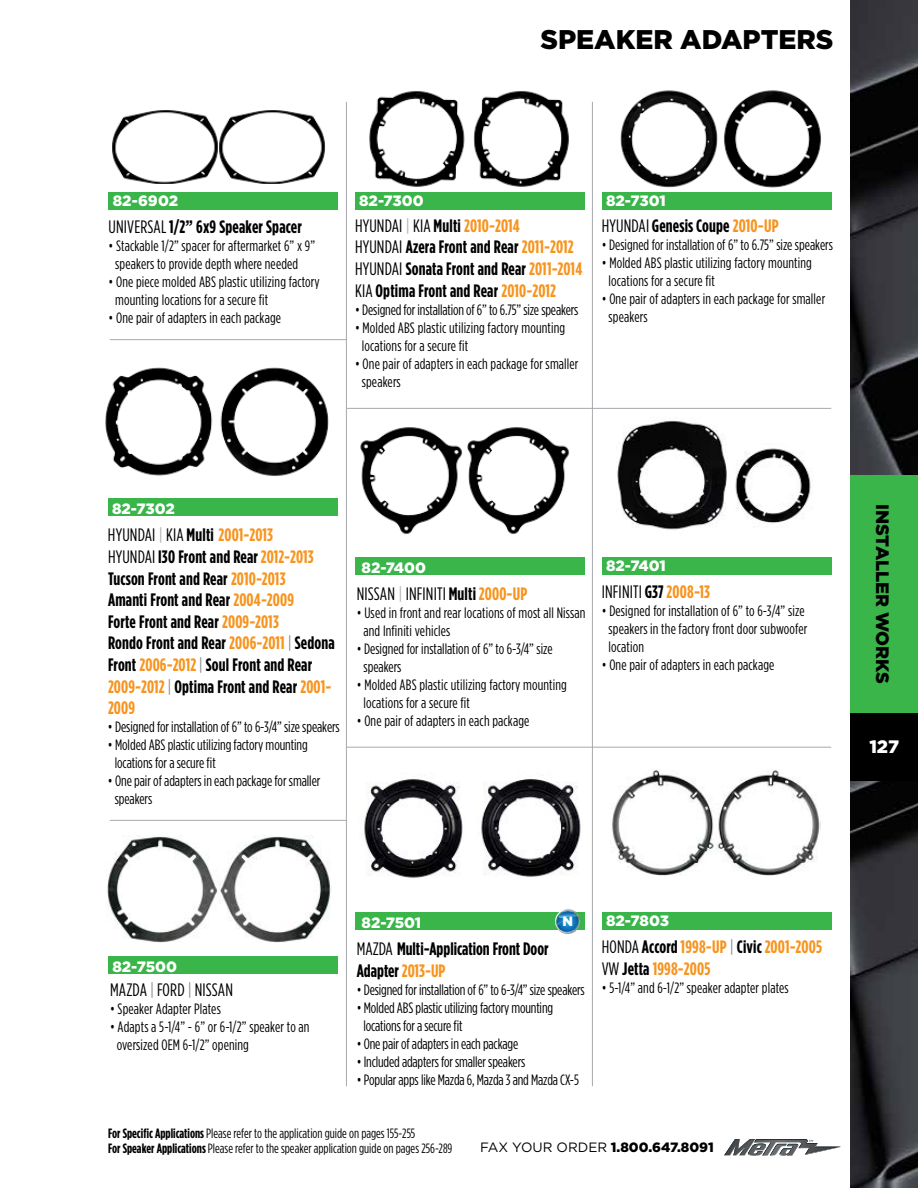
<style>
.page{position:relative;width:918px;height:1188px;background:#fff}
.page>*{position:absolute;margin:0;border:0;box-sizing:border-box;transform-origin:0 0}
.t1{font:900 27px "Gotham";color:#000}
.t2{font:700 18px/21.6px "Gotham Condensed";letter-spacing:.01em;color:#000}
.t3{font:18px "Gotham Condensed";letter-spacing:.01em;color:#000}
.t4{font:700 18px/21.6px "Gotham Condensed";letter-spacing:.01em;color:#f7941e}
.t5{font:900 18px "Gotham";color:#000}
.t6{font:900 18px "Gotham";color:#fff}
.t7{font:15px/18px "Gotham Condensed";letter-spacing:.005em;color:#000}
.t8{font:900 15px "Gotham";color:#fff}
.t9{font:13.5px/15px "Gotham Condensed";color:#000}
.t10{font:900 13.5px "Gotham";color:#000}
.t11{font:900 13.5px "Gotham";color:#fff}
.s1{font-weight:400}
.s2{font-weight:400;color:#a7a9ac}
.s3{color:#f7941e}
.s4{font-weight:400;color:#808285}
.s5{color:#a7a9ac}
.s6{font-weight:700}
.s7{font-weight:700;color:#f7941e}
.s8{color:#808285}
.s9{font-weight:400;color:#000}
.s10{color:#000}
</style>
<div class="page">
<img style="left:850px;top:0;width:68px;height:1188px">
<div style="left:850px;top:475px;width:68px;height:238px;background:#39b54a"></div>
<div style="left:850px;top:713px;width:68px;height:67px;background:#000"></div>
<div style="left:108px;top:192px;width:230px;height:17px;background:#39b54a"></div>
<div style="left:355px;top:192px;width:230px;height:17px;background:#39b54a"></div>
<div style="left:602px;top:192px;width:229px;height:17px;background:#39b54a"></div>
<div style="left:108px;top:499px;width:230px;height:17px;background:#39b54a"></div>
<hr style="left:346px;top:102px;width:1px;height:984px;background:#a7a9ac">
<hr style="left:592px;top:102px;width:1px;height:984px;background:#a7a9ac">
<svg style="left:724px;top:1139px;width:117px;height:17px"></svg>
<img style="left:112px;top:110px;width:213px;height:74px">
<hr style="left:347px;top:747px;width:484px;height:1px;background:#a7a9ac">
<hr style="left:347px;top:408px;width:484px;height:1px;background:#a7a9ac">
<img style="left:369px;top:91px;width:200px;height:96px">
<img style="left:620px;top:90px;width:201px;height:98px">
<div style="left:602px;top:558px;width:229px;height:17px;background:#39b54a"></div>
<div style="left:602px;top:913px;width:229px;height:17px;background:#39b54a"></div>
<img style="left:105px;top:367px;width:224px;height:109px">
<div style="left:355px;top:558px;width:230px;height:17px;background:#39b54a"></div>
<div style="left:355px;top:913px;width:230px;height:17px;background:#39b54a"></div>
<img style="left:617px;top:420px;width:194px;height:110px">
<div style="left:108px;top:956px;width:230px;height:18px;background:#39b54a"></div>
<img style="left:360px;top:427px;width:210px;height:107px">
<img style="left:364px;top:775px;width:99px;height:103px">
<img style="left:481px;top:779px;width:100px;height:98px">
<img style="left:107px;top:836px;width:224px;height:106px">
<hr style="left:110px;top:339px;width:236px;height:1px;background:#a7a9ac">
<hr style="left:110px;top:820px;width:236px;height:1px;background:#a7a9ac">
<img style="left:612px;top:770px;width:208px;height:106px">
<svg style="left:555px;top:909px;width:25px;height:25px"></svg>
<img style="left:559px;top:911px;width:15px;height:5px">
<h1 class="t1" style="left:540px;top:24px;width:295px">SPEAKER ADAPTERS</h1>
<p class="t8" style="left:113px;top:192px;width:67px">82-6902</p>
<p class="t2" style="left:108px;top:215px;width:195px"><span class="s1">UNIVERSAL</span> 1/2” 6x9 Speaker Spacer</p>
<p class="t7" style="left:115px;top:237px;width:201px;text-indent:-7px">• Stackable 1/2” spacer for aftermarket 6” x 9” speakers to provide depth where needed</p>
<p class="t7" style="left:115px;top:273px;width:206px;text-indent:-7px">• One piece molded ABS plastic utilizing factory mounting locations for a secure fit</p>
<p class="t7" style="left:108px;top:309px;width:174px">• One pair of adapters in each package</p>
<p class="t8" style="left:359px;top:192px;width:66px">82-7300</p>
<p class="t2" style="left:355px;top:214px;width:229px"><span class="s1">HYUNDAI</span> <span class="s2">|</span> <span class="s1">KIA</span> Multi <span class="s3">2010-2014<br></span><span class="s1">HYUNDAI</span> Azera Front and Rear <span class="s3">2011-2012<br></span><span class="s1">HYUNDAI</span> Sonata Front and Rear <span class="s3">2011-2014<br></span><span class="s1">KIA</span> Optima Front and Rear <span class="s3">2010-2012</span></p>
<p class="t7" style="left:355px;top:300px;width:225px">• Designed for installation of 6” to 6.75” size speakers</p>
<p class="t7" style="left:362px;top:318px;width:205px;text-indent:-7px">• Molded ABS plastic utilizing factory mounting locations for a secure fit</p>
<p class="t7" style="left:362px;top:354px;width:218px;text-indent:-7px">• One pair of adapters in each package for smaller speakers</p>
<p class="t8" style="left:606px;top:192px;width:61px">82-7301</p>
<p class="t2" style="left:602px;top:215px;width:178px"><span class="s1">HYUNDAI</span> GenesisCoupe <span class="s3">2010-UP</span></p>
<p class="t7" style="left:602px;top:236px;width:233px">• Designed for installation of 6” to 6.75” size speakers</p>
<p class="t7" style="left:609px;top:254px;width:205px;text-indent:-7px">• Molded ABS plastic utilizing factory mounting locations for a secure fit</p>
<p class="t7" style="left:609px;top:290px;width:218px;text-indent:-7px">• One pair of adapters in each package for smaller speakers</p>
<p class="t8" style="left:112px;top:500px;width:64px">82-7302</p>
<p class="t2" style="left:108px;top:524px;width:228px"><span class="s1">HYUNDAI</span> <span class="s2">|</span> <span class="s1">KIA</span> Multi <span class="s3">2001-2013<br></span><span class="s1">HYUNDAI</span> I30 Front and Rear<span class="s3">2012-2013<br></span>Tucson Front and Rear <span class="s3">2010-2013<br></span>Amanti Front and Rear <span class="s3">2004-2009<br></span>Forte Front and Rear <span class="s3">2009-2013<br></span>Rondo Front and Rear <span class="s3">2006-2011</span> <span class="s4">|</span> Sedona<br>Front <span class="s3">2006-2012</span><span class="s4">|</span> Soul Front and Rear<br><span class="s3">2009-2012</span><span class="s4">|</span> Optima Front and Rear <span class="s3">2001-<br>2009</span></p>
<p class="t7" style="left:108px;top:718px;width:233px">• Designed for installation of 6” to 6-3/4” size speakers</p>
<p class="t7" style="left:115px;top:736px;width:195px;text-indent:-7px">• Molded ABS plastic utilizing factory mounting locations for a secure fit</p>
<p class="t7" style="left:115px;top:772px;width:207px;text-indent:-7px">• One pair of adapters in each package for smaller speakers</p>
<p class="t8" style="left:362px;top:559px;width:66px">82-7400</p>
<p class="t3" style="left:357px;top:584px;width:172px">NISSAN <span class="s5">|</span> INFINITI <span class="s6">Multi</span><span class="s7">2000-UP</span></p>
<p class="t7" style="left:364px;top:604px;width:224px;text-indent:-7px">• Used in front and rear locations of most all Nissan and Infiniti vehicles</p>
<p class="t7" style="left:364px;top:640px;width:191px;text-indent:-7px">• Designed for installation of 6” to 6-3/4” size speakers</p>
<p class="t7" style="left:364px;top:676px;width:205px;text-indent:-7px">• Molded ABS plastic utilizing factory mounting locations for a secure fit</p>
<p class="t7" style="left:357px;top:712px;width:174px">• One pair of adapters in each package</p>
<p class="t8" style="left:606px;top:557px;width:61px">82-7401</p>
<p class="t3" style="left:602px;top:582px;width:110px">INFINITI <span class="s6">G37</span><span class="s7">2008-13</span></p>
<p class="t7" style="left:609px;top:602px;width:200px;text-indent:-7px">• Designed for installation of 6” to 6-3/4” size speakers in the factory front door subwoofer location</p>
<p class="t7" style="left:602px;top:656px;width:174px">• One pair of adapters in each package</p>
<p class="t8" style="left:113px;top:958px;width:66px">82-7500</p>
<p class="t3" style="left:110px;top:980px;width:124px">MAZDA <span class="s8">|</span> FORD <span class="s8">|</span> NISSAN</p>
<p class="t7" style="left:110px;top:1000px;width:112px">• Speaker Adapter Plates</p>
<p class="t7" style="left:117px;top:1018px;width:194px;text-indent:-7px">• Adapts a 5-1/4” - 6” or 6-1/2” speaker to an oversized OEM 6-1/2” opening</p>
<p class="t8" style="left:362px;top:914px;width:61px">82-7501</p>
<p class="t11" style="left:562px;top:914px;width:12px">N</p>
<p class="t8" style="left:606px;top:912px;width:64px">82-7803</p>
<p class="t2" style="left:357px;top:938px;width:193px"><span class="s1">MAZDA</span> Multi-Application Front Door<br>Adapter <span class="s3">2013-UP</span></p>
<p class="t7" style="left:357px;top:980px;width:229px">• Designed for installation of 6” to 6-3/4” size speakers</p>
<p class="t7" style="left:364px;top:998px;width:191px;text-indent:-7px">• Molded ABS plastic utilizing factory mounting locations for a secure fit</p>
<p class="t7" style="left:357px;top:1034px;width:163px">• One pair of adapters in each package</p>
<p class="t7" style="left:357px;top:1052px;width:170px">• Included adapters for smaller speakers</p>
<p class="t7" style="left:357px;top:1070px;width:224px">• Popular apps like Mazda 6, Mazda 3 and Mazda CX-5</p>
<p class="t4" style="left:602px;top:936px;width:222px"><span class="s9">HONDA</span> <span class="s10">Accord</span>1998-UP <span class="s4">|</span> <span class="s10">Civic</span>2001-2005<br><span class="s9">VW</span> <span class="s10">Jetta</span> 1998-2005</p>
<p class="t7" style="left:602px;top:978px;width:188px">• 5-1/4” and 6-1/2” speaker adapter plates</p>
<p class="t9" style="left:108px;top:1125px;width:346px"><span class="s6">For Specific Applications</span> Please refer to the application guide on pages 155-255<br><span class="s6">For Speaker Applications</span> Please refer to the speaker application guide on pages 256-289</p>
<p class="t10" style="left:480px;top:1139px;width:235px"><span class="s1">FAX YOUR ORDER</span> 1.800.647.8091</p>
<p class="t5" style="left:893px;top:504px;width:182px;rotate:90deg">INSTALLER WORKS</p>
<p class="t6" style="left:869px;top:736px;width:31px">127</p>
</div>
